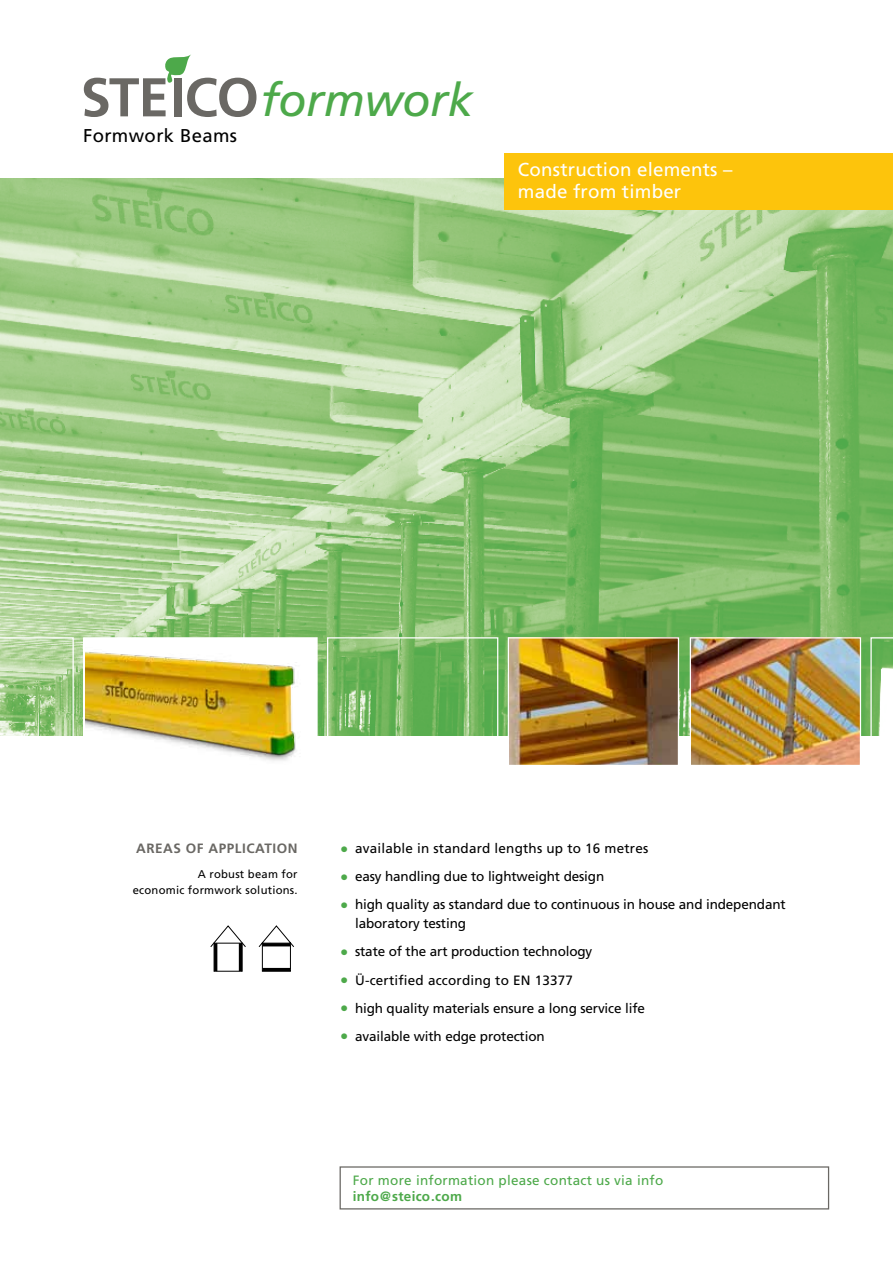
<style>
.page{position:relative;width:893px;height:1263px;background:#fff}
.page>*{position:absolute;margin:0;border:0;box-sizing:border-box;transform-origin:0 0}
.t1{font:italic 46.2px "Frutiger";letter-spacing:-.01em;color:#4da94a}
.t2{font:18.75px/22.5px "Frutiger";letter-spacing:.01em;color:#fff}
.t3{font:18.6px "Frutiger";letter-spacing:.02em;color:#000}
.t4{font:13.5px/18.8px "Frutiger";letter-spacing:-.01em;color:#000}
.t5{font:13.5px "Frutiger";letter-spacing:.015em;color:#000}
.t6{font:13.5px "Frutiger";letter-spacing:.02em;color:#4da94a}
.t7{font:700 13.5px "Frutiger";letter-spacing:.04em;color:#6a6864}
.t8{font:700 13.5px "Frutiger";color:#4da94a}
.t9{font:11.25px/16.5px "Frutiger";letter-spacing:.02em;color:#000;text-align:right}
.s1{font-size:16.5px;color:#4da94a}
</style>
<div class="page">
<img style="left:0;top:178px;width:893px;height:558px">
<svg style="left:84px;top:54px;width:172px;height:63px"></svg>
<div style="left:340px;top:1166px;width:489px;height:43px;border:1px solid #6a6864"></div>
<div style="left:505px;top:153px;width:388px;height:57px;background:#fdc40c"></div>
<img style="left:85px;top:639px;width:231px;height:122px">
<div style="left:83px;top:637px;width:235px;height:129px;border:1px solid #fff"></div>
<img style="left:692px;top:639px;width:167px;height:125px">
<div style="left:690px;top:637px;width:171px;height:129px;border:1px solid #fff"></div>
<img style="left:510px;top:639px;width:167px;height:125px">
<div style="left:508px;top:637px;width:171px;height:129px;border:1px solid #fff"></div>
<svg style="left:0;top:637px;width:74px;height:99px;background:#a7cf92"></svg>
<div style="left:327px;top:637px;width:171px;height:129px;border:1px solid #fff"></div>
<svg style="left:870px;top:637px;width:23px;height:99px"></svg>
<svg style="left:258px;top:925px;width:36px;height:47px"></svg>
<hr style="left:262px;top:943px;width:28px;height:3px;background:#000">
<hr style="left:262px;top:968px;width:28px;height:3px;background:#000">
<svg style="left:210px;top:925px;width:36px;height:23px"></svg>
<hr style="left:214px;top:943px;width:3px;height:28px;background:#000">
<hr style="left:239px;top:943px;width:3px;height:28px;background:#000">
<h3 class="t3" style="left:83px;top:125px;width:156px">Formwork Beams</h3>
<h1 class="t1" style="left:261px;top:73px;width:214px">formwork</h1>
<h2 class="t2" style="left:518px;top:158px;width:216px">Construction elements – made from timber</h2>
<p class="t7" style="left:136px;top:841px;width:163px">AREAS OF APPLICATION</p>
<p class="t9" style="left:133px;top:866px;width:166px">A robust beam for<br>economic formwork solutions.</p>
<p class="t5" style="left:340px;top:841px;width:310px"><span class="s1">•</span> available in standard lengths up to 16 metres</p>
<p class="t4" style="left:340px;top:867px;width:266px"><span class="s1">•</span> easy handling due to lightweight design</p>
<p class="t4" style="left:355px;top:895px;width:432px;text-indent:-15px"><span class="s1">•</span> high quality as standard due to continuous in house and independant laboratory testing</p>
<p class="t4" style="left:340px;top:942px;width:254px"><span class="s1">•</span> state of the art production technology</p>
<p class="t5" style="left:340px;top:972px;width:234px"><span class="s1">•</span> Ü-certified according to EN 13377</p>
<p class="t4" style="left:340px;top:999px;width:306px"><span class="s1">•</span> high quality materials ensure a long service life</p>
<p class="t4" style="left:340px;top:1027px;width:206px"><span class="s1">•</span> available with edge protection</p>
<p class="t6" style="left:353px;top:1172px;width:312px">For more information please contact us via info</p>
<p class="t8" style="left:353px;top:1189px;width:111px">INFO@STEICO.COM</p>
</div>
